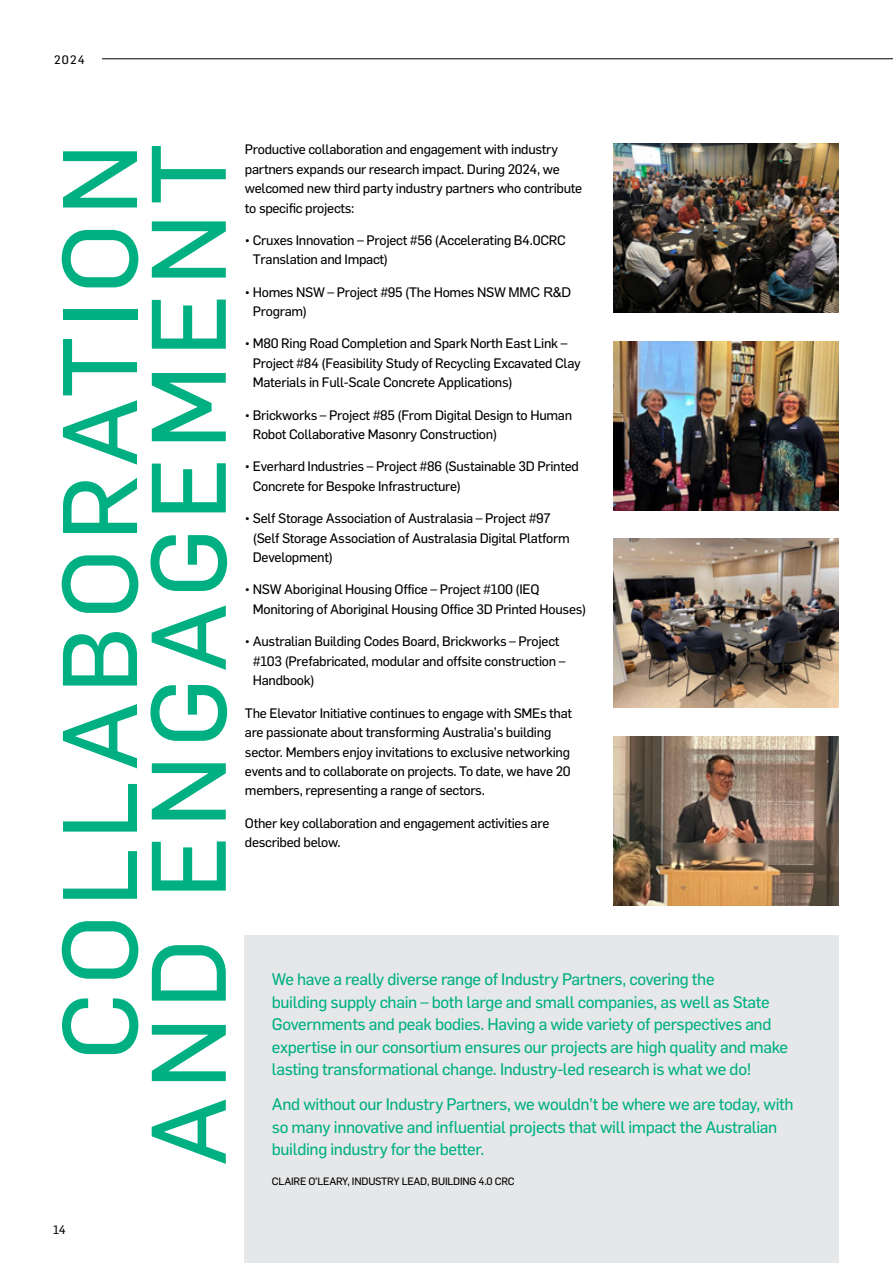
<style>
.page{position:relative;width:893px;height:1263px;background:#fff}
.page>*{position:absolute;margin:0;border:0;box-sizing:border-box;transform-origin:0 0}
.t1{font:103.8px/88.8px "Flama Basic";letter-spacing:.08em;color:#00b082;text-align:right}
.t2{font:16.5px/22.5px "Flama Basic";letter-spacing:-.02em;color:#00b082}
.t3{font:13.5px/19.5px "Flama Basic";letter-spacing:-.02em;color:#000}
.t4{font:12px "Flama Basic";letter-spacing:.1em;color:#000}
.t5{font:10.5px "Flama Basic";letter-spacing:-.02em;color:#000}
.s1{font-family:"Arial"}
</style>
<div class="page">
<hr style="left:102px;top:58px;width:791px;height:1px;background:#000">
<div style="left:245px;top:935px;width:594px;height:328px;background:#e6e7e8"></div>
<img style="left:613px;top:143px;width:226px;height:170px">
<img style="left:613px;top:341px;width:226px;height:169px">
<img style="left:613px;top:539px;width:226px;height:169px">
<img style="left:613px;top:736px;width:226px;height:170px">
<p class="t4" style="left:54px;top:50px;width:32px">2024</p>
<p class="t1" style="left:51px;top:1166px;width:1024px;rotate:-90deg">COLLABORATION<br>AND ENGAGEMENT</p>
<p class="t4" style="left:53px;top:1221px;width:14px">14</p>
<p class="t3" style="left:245px;top:139px;width:339px">Productive collaboration and engagement with industry partners expands our research impact. During 2024, we welcomed new third party industry partners who contribute to specific projects:</p>
<p class="t3" style="left:253px;top:230px;width:315px;text-indent:-8px">• Cruxes Innovation – Project #56 (Accelerating B4.0CRC<br>Translation and Impact)</p>
<p class="t3" style="left:253px;top:281px;width:320px;text-indent:-8px">• Homes NSW – Project #95 (The Homes NSW <span class="s1">MMC R&amp;D<br></span>Program)</p>
<p class="t3" style="left:253px;top:333px;width:329px;text-indent:-8px">• M80 Ring Road Completion and Spark North East Link –<br>Project #84 (Feasibility Study of Recycling Excavated Clay<br>Materials in Full-Scale Concrete Applications)</p>
<p class="t3" style="left:253px;top:404px;width:321px;text-indent:-8px">• Brickworks – Project #85 (From Digital Design to Human<br>Robot Collaborative Masonry Construction)</p>
<p class="t3" style="left:253px;top:456px;width:328px;text-indent:-8px">• Everhard Industries – Project #86 (Sustainable 3D Printed<br>Concrete for Bespoke Infrastructure)</p>
<p class="t3" style="left:253px;top:508px;width:318px;text-indent:-8px">• Self Storage Association of Australasia – Project #97 (Self Storage Association of Australasia Digital Platform<br>Development)</p>
<p class="t3" style="left:253px;top:579px;width:335px;text-indent:-8px">• NSW Aboriginal Housing Office – Project #100 (IEQ<br>Monitoring of Aboriginal Housing Office 3D Printed Houses)</p>
<p class="t3" style="left:253px;top:631px;width:314px;text-indent:-8px">• Australian Building Codes Board, Brickworks – Project #103 (Prefabricated, modular and offsite construction –<br>Handbook)</p>
<p class="t3" style="left:245px;top:702px;width:329px">The Elevator Initiative continues to engage with SMEs that are passionate about transforming Australia’s building sector. Members enjoy invitations to exclusive networking events and to collaborate on projects. To date, we have 20 members, representing a range of sectors.</p>
<p class="t3" style="left:245px;top:812px;width:306px">Other key collaboration and engagement activities are described below.</p>
<p class="t2" style="left:272px;top:967px;width:518px">We have a really diverse range of Industry Partners, covering the<br>building supply chain – both large and small companies, as well as State Governments and peak bodies. Having a wide variety of perspectives and expertise in our consortium ensures our projects are high quality and make lasting transformational change. Industry-led research is what we do!</p>
<p class="t2" style="left:272px;top:1092px;width:523px">And without our Industry Partners, we wouldn’t be where we are today, with so many innovative and influential projects that will impact the Australian building industry for the better.</p>
<p class="t5" style="left:272px;top:1173px;width:244px">CLAIRE O’LEARY, INDUSTRY LEAD, BUILDING 4.0 CRC</p>
</div>
